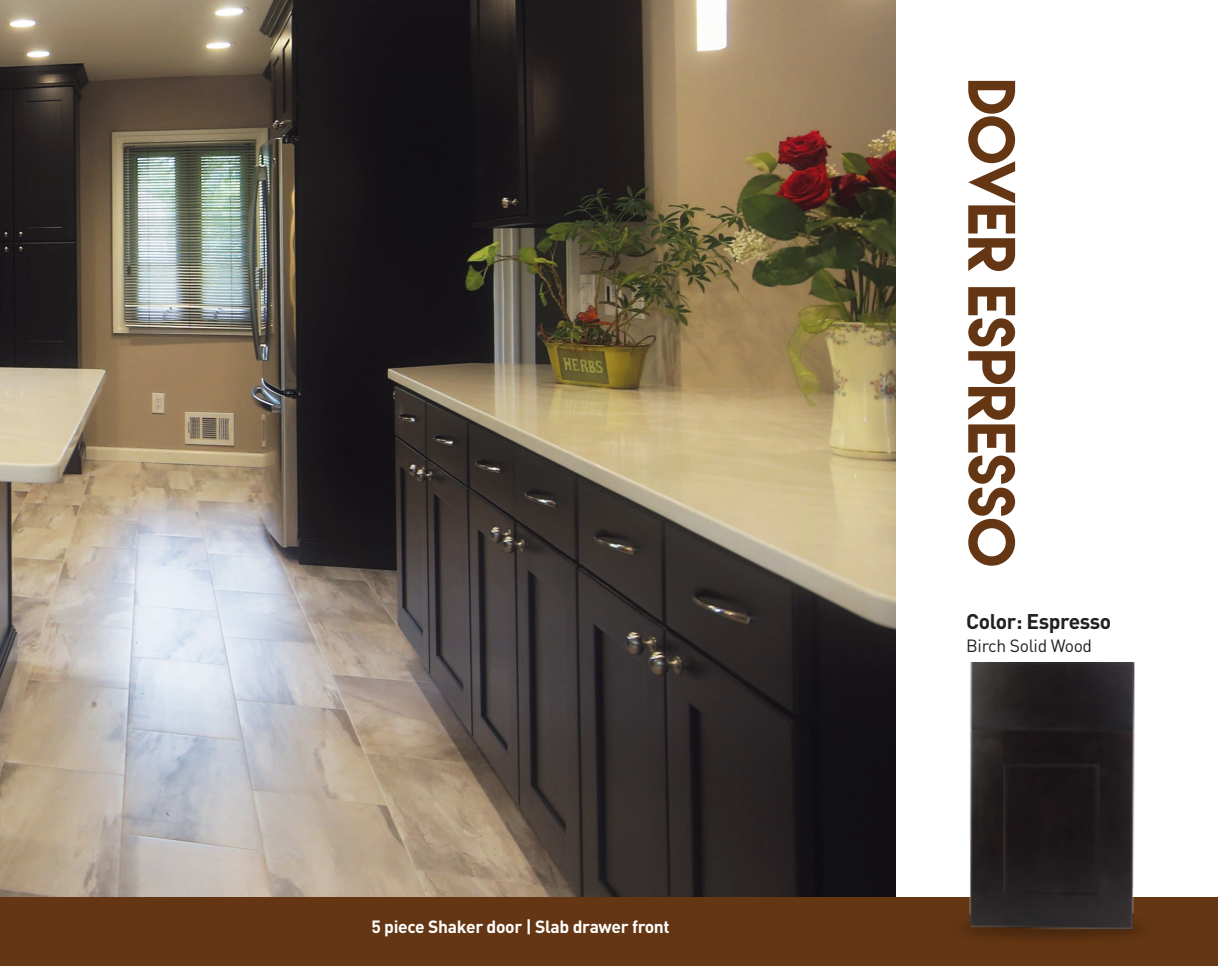
<style>
.page{position:relative;width:1218px;height:966px;background:#fff}
.page>*{position:absolute;margin:0;border:0;box-sizing:border-box;transform-origin:0 0}
.t1{font:59.5px "Lemon Milk";letter-spacing:-.01em;color:#643613}
.t2{font:700 21px "DIN Pro";letter-spacing:-.02em;color:#231f20}
.t3{font:700 17.5px "DIN Pro";letter-spacing:-.02em;color:#fff}
.t4{font:17.5px "DIN Pro";letter-spacing:-.02em;color:#231f20}
</style>
<div class="page">
<img style="left:0;top:0;width:895px;height:896px">
<div style="left:0;top:896px;width:1218px;height:70px;background:#643613"></div>
<img style="left:942px;top:663px;width:218px;height:276px">
<p class="t3" style="left:371px;top:914px;width:300px">5 piece Shaker door | Slab drawer front</p>
<p class="t1" style="left:1022px;top:81px;width:489px;rotate:90deg">Dover Espresso</p>
<p class="t2" style="left:966px;top:607px;width:146px">Color: Espresso</p>
<p class="t4" style="left:966px;top:633px;width:127px">Birch Solid Wood</p>
</div>
